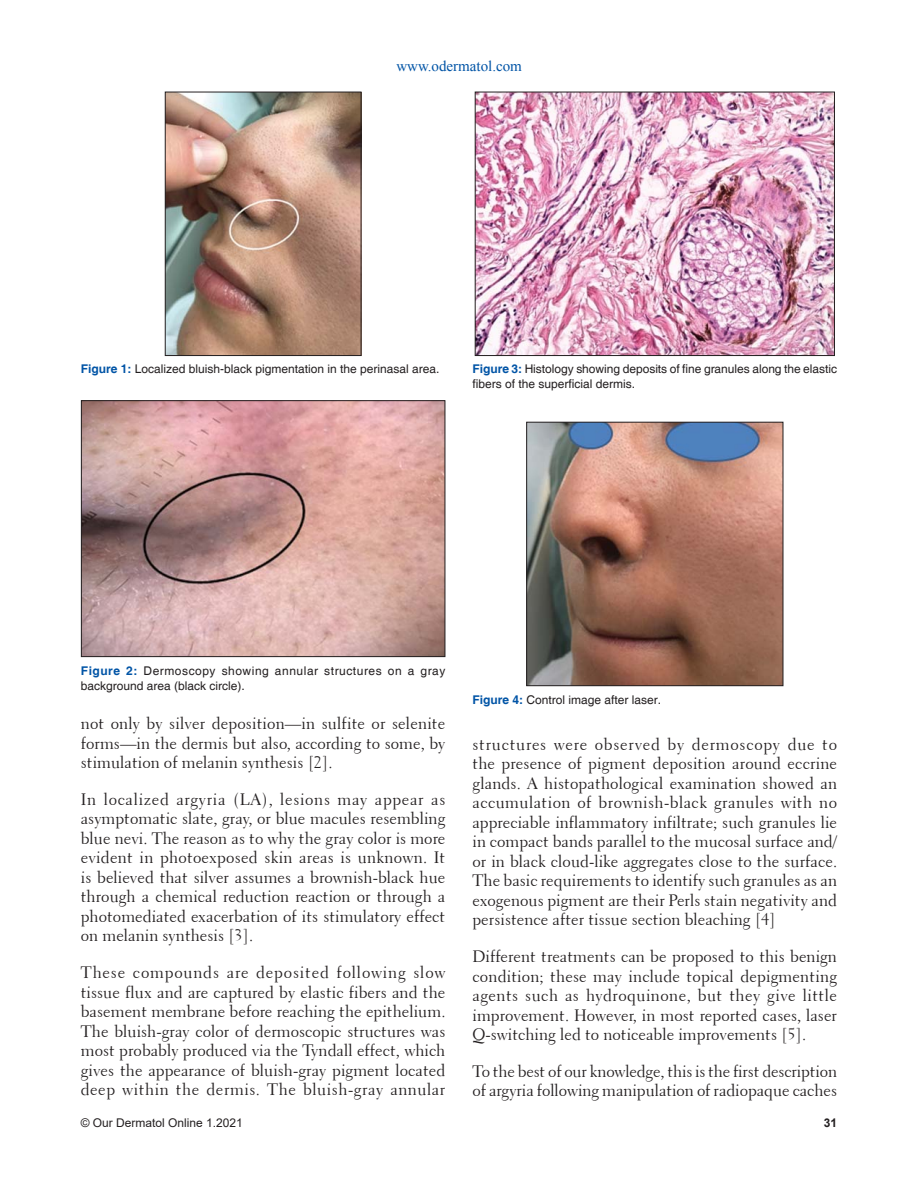
<style>
.page{position:relative;width:918px;height:1188px;background:#fff}
.page>*{position:absolute;margin:0;border:0;box-sizing:border-box;transform-origin:0 0}
.t1{font:16.5px/19.5px "Transitional 521 BT Roman A";color:#231f20;text-align:justify}
.t2{font:15px "Times New Roman";color:#0054a6}
.t3{font:12px/15px "Helvetica";color:#231f20}
.t4{font:12px/15px "Helvetica";letter-spacing:.045em;color:#231f20}
.t5{font:12px "Arial";color:#231f20}
.t6{font:700 12px "Arial";color:#231f20}
.s1{font-weight:700;color:#0054a6}
</style>
<div class="page">
<img style="left:167px;top:94px;width:192px;height:260px">
<div style="left:165px;top:92px;width:196px;height:264px;border:1px solid #231f20"></div>
<img style="left:83px;top:402px;width:360px;height:253px">
<div style="left:81px;top:400px;width:364px;height:257px;border:1px solid #231f20"></div>
<img style="left:528px;top:424px;width:253px;height:260px">
<div style="left:526px;top:422px;width:257px;height:264px;border:1px solid #231f20"></div>
<img style="left:477px;top:94px;width:356px;height:260px">
<div style="left:475px;top:92px;width:360px;height:264px;border:1px solid #231f20"></div>
<p class="t2" style="left:396px;top:58px;width:127px">www.odermatol.com</p>
<p class="t3" style="left:81px;top:362px;width:360px"><span class="s1">Figure 1:</span> Localized bluish-black pigmentation in the perinasal area.</p>
<p class="t3" style="left:472px;top:362px;width:366px"><span class="s1">Figure 3:</span> Histology showing deposits of fine granules along the elastic fibers of the superficial dermis.</p>
<p class="t4" style="left:81px;top:663px;width:366px"><span class="s1">Figure 2:</span> Dermoscopy showing annular structures on a gray background area (black circle).</p>
<p class="t1" style="left:81px;top:714px;width:366px">not only by silver deposition—in sulfite or selenite forms—in the dermis but also, according to some, by stimulation of melanin synthesis [2].</p>
<p class="t1" style="left:81px;top:790px;width:366px">In localized argyria (LA), lesions may appear as asymptomatic slate, gray, or blue macules resembling blue nevi. The reason as to why the gray color is more evident in photoexposed skin areas is unknown. It is believed that silver assumes a brownish-black hue through a chemical reduction reaction or through a photomediated exacerbation of its stimulatory effect on melanin synthesis [3].</p>
<p class="t1" style="left:81px;top:963px;width:366px">These compounds are deposited following slow tissue flux and are captured by elastic fibers and the basement membrane before reaching the epithelium.<br>The bluish-gray color of dermoscopic structures was most probably produced via the Tyndall effect, which gives the appearance of bluish-gray pigment located deep within the dermis. The bluish-gray annular</p>
<p class="t3" style="left:472px;top:692px;width:190px"><span class="s1">Figure 4:</span> Control image after laser.</p>
<p class="t1" style="left:473px;top:735px;width:366px">structures were observed by dermoscopy due to the presence of pigment deposition around eccrine glands. A histopathological examination showed an accumulation of brownish-black granules with no appreciable inflammatory infiltrate; such granules lie in compact bands parallel to the mucosal surface and/ or in black cloud-like aggregates close to the surface.<br>The basic requirements to identify such granules as an exogenous pigment are their Perls stain negativity and persistence after tissue section bleaching [4]</p>
<p class="t1" style="left:473px;top:947px;width:366px">Different treatments can be proposed to this benign condition; these may include topical depigmenting agents such as hydroquinone, but they give little improvement. However, in most reported cases, laser Q-switching led to noticeable improvements [5].</p>
<p class="t1" style="left:473px;top:1062px;width:366px">To the best of our knowledge, this is the first description of argyria following manipulation of radiopaque caches</p>
<p class="t5" style="left:81px;top:1116px;width:164px">© Our Dermatol Online 1.2021</p>
<p class="t6" style="left:824px;top:1116px;width:15px">31</p>
</div>
